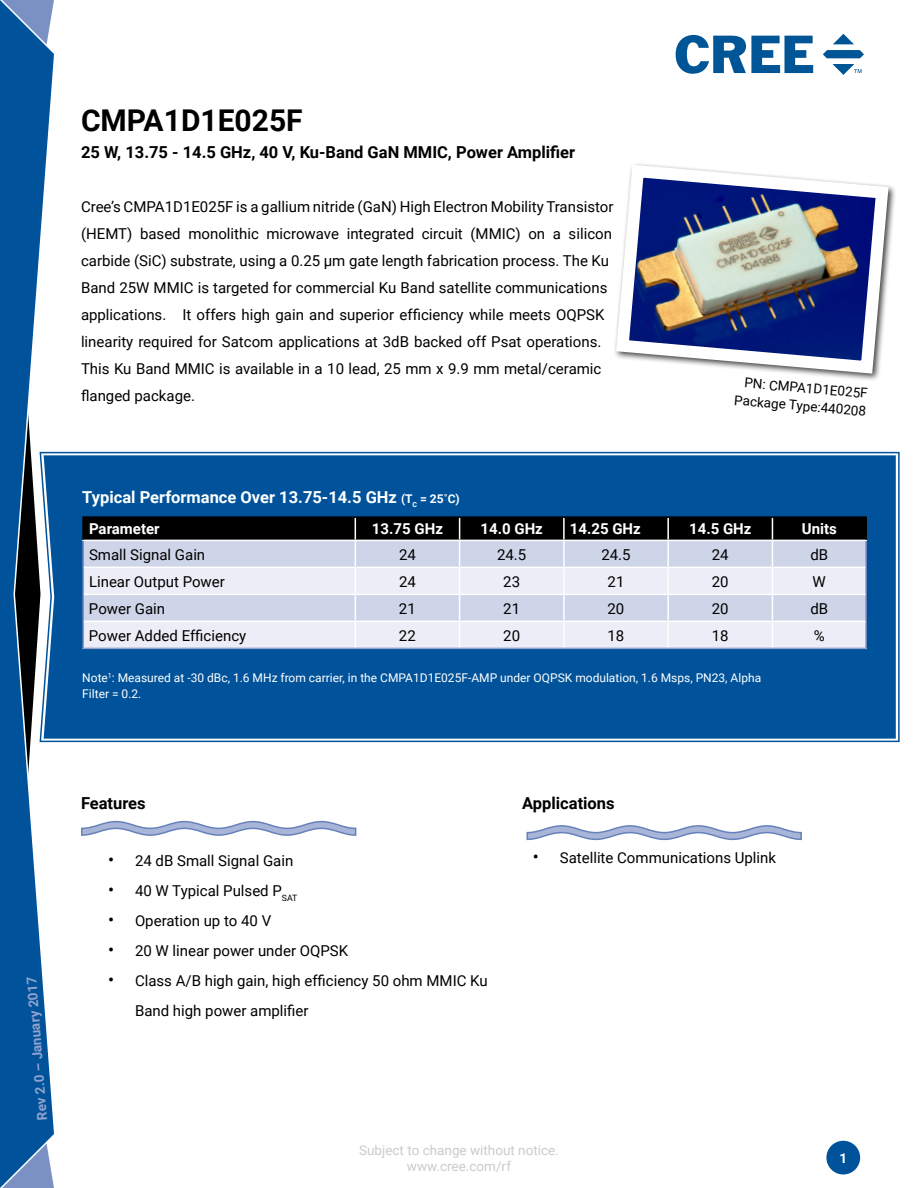
<style>
.page{position:relative;width:918px;height:1188px;background:#fff}
.page>*{position:absolute;margin:0;border:0;box-sizing:border-box;transform-origin:0 0}
.t1{font:700 30px "Roboto";color:#000}
.t2{font:700 16.5px "Roboto";color:#000}
.t3{font:700 16.5px "Roboto";color:#fff}
.t4{font:15px/27px "Roboto";color:#000}
.t5{font:700 15px "Roboto";color:#fff}
.t6{font:13.5px/16.2px "Roboto";color:#939598;text-align:center}
.t7{font:13.5px/18px "Roboto";color:#000;text-align:right}
.t8{font:700 13.5px "Roboto";color:#90a2cd}
.t9{font:700 13.5px "Roboto";color:#fff}
.t10{font:12px/16.2px "Roboto";color:#fff}
.s1{font-size:12px}
.s2{font-size:18px}
</style>
<div class="page">
<div style="left:826px;top:1141px;width:34px;height:33px;background:#00539b;border-radius:50%"></div>
<svg style="left:0;top:0;width:54px;height:1188px"></svg>
<svg style="left:39px;top:451px;width:861px;height:292px"></svg>
<div style="left:44px;top:455px;width:852px;height:284px;background:#00539b"></div>
<svg style="left:676px;top:35px;width:137px;height:39px"></svg>
<svg style="left:833px;top:34px;width:21px;height:10px"></svg>
<svg style="left:823px;top:50px;width:41px;height:8px"></svg>
<svg style="left:832px;top:64px;width:30px;height:10px"></svg>
<hr style="left:82px;top:540px;width:273px;height:1px;background:#fff">
<hr style="left:82px;top:516px;width:273px;height:2px;background:#000">
<hr style="left:82px;top:518px;width:2px;height:22px;background:#000">
<hr style="left:355px;top:516px;width:105px;height:2px;background:#000">
<hr style="left:460px;top:516px;width:104px;height:2px;background:#000">
<hr style="left:564px;top:516px;width:104px;height:2px;background:#000">
<hr style="left:668px;top:516px;width:104px;height:2px;background:#000">
<hr style="left:772px;top:516px;width:95px;height:2px;background:#000">
<hr style="left:82px;top:648px;width:273px;height:1px;background:#90a2cd">
<hr style="left:355px;top:648px;width:105px;height:1px;background:#90a2cd">
<hr style="left:460px;top:648px;width:104px;height:1px;background:#90a2cd">
<hr style="left:564px;top:648px;width:104px;height:1px;background:#90a2cd">
<hr style="left:668px;top:648px;width:104px;height:1px;background:#90a2cd">
<hr style="left:772px;top:648px;width:95px;height:1px;background:#90a2cd">
<hr style="left:82px;top:541px;width:2px;height:26px;background:#6682ba">
<hr style="left:82px;top:567px;width:2px;height:27px;background:#6682ba">
<hr style="left:82px;top:594px;width:2px;height:27px;background:#6682ba">
<hr style="left:82px;top:621px;width:2px;height:27px;background:#6682ba">
<svg style="left:83px;top:517px;width:784px;height:131px;background:#b7bac5"></svg>
<hr style="left:84px;top:567px;width:271px;height:1px;background:#fff">
<hr style="left:355px;top:567px;width:105px;height:1px;background:#fff">
<hr style="left:460px;top:567px;width:104px;height:1px;background:#fff">
<hr style="left:564px;top:567px;width:104px;height:1px;background:#fff">
<hr style="left:668px;top:567px;width:104px;height:1px;background:#fff">
<hr style="left:772px;top:567px;width:94px;height:1px;background:#fff">
<hr style="left:84px;top:594px;width:271px;height:1px;background:#fff">
<hr style="left:355px;top:594px;width:105px;height:1px;background:#fff">
<hr style="left:460px;top:594px;width:104px;height:1px;background:#fff">
<hr style="left:564px;top:594px;width:104px;height:1px;background:#fff">
<hr style="left:668px;top:594px;width:104px;height:1px;background:#fff">
<hr style="left:772px;top:594px;width:94px;height:1px;background:#fff">
<hr style="left:84px;top:621px;width:271px;height:1px;background:#fff">
<hr style="left:355px;top:621px;width:105px;height:1px;background:#fff">
<hr style="left:460px;top:621px;width:104px;height:1px;background:#fff">
<hr style="left:564px;top:621px;width:104px;height:1px;background:#fff">
<hr style="left:668px;top:621px;width:104px;height:1px;background:#fff">
<hr style="left:772px;top:621px;width:94px;height:1px;background:#fff">
<svg style="left:81px;top:820px;width:276px;height:16px"></svg>
<svg style="left:526px;top:825px;width:276px;height:16px"></svg>
<svg style="left:614px;top:164px;width:281px;height:216px"></svg>
<h1 class="t1" style="left:81px;top:99px;width:223px">CMPA1D1E025F</h1>
<p class="t2" style="left:81px;top:140px;width:496px">25 W, 13.75 - 14.5 GHz, 40 V, Ku-Band GaN MMIC, Power Amplifier</p>
<p class="t4" style="left:81px;top:192px;width:534px">Cree’s CMPA1D1E025F is a gallium nitride (GaN) High Electron Mobility Transistor (HEMT) based monolithic microwave integrated circuit (MMIC) on a silicon carbide (SiC) substrate, using a 0.25 μm gate length fabrication process. The Ku Band 25W MMIC is targeted for commercial Ku Band satellite communications applications. It offers high gain and superior efficiency while meets OQPSK linearity required for Satcom applications at 3dB backed off Psat operations.<br>This Ku Band MMIC is available in a 10 lead, 25 mm x 9.9 mm metal/ceramic flanged package.</p>
<p class="t7" style="left:737px;top:372px;width:134px;rotate:5deg">PN: CMPA1D1E025F<br>Package Type:440208</p>
<p class="t3" style="left:82px;top:485px;width:379px">Typical Performance Over 13.75-14.5 GHz <span class="s1">(T</span><sub>C</sub> <span class="s1">= 25˚C)</span></p>
<p class="t5" style="left:89px;top:519px;width:72px">Parameter</p>
<p class="t5" style="left:372px;top:519px;width:72px">13.75 GHz</p>
<p class="t5" style="left:481px;top:519px;width:64px">14.0 GHz</p>
<p class="t5" style="left:570px;top:519px;width:72px">14.25 GHz</p>
<p class="t5" style="left:689px;top:519px;width:64px">14.5 GHz</p>
<p class="t5" style="left:802px;top:519px;width:37px">Units</p>
<p class="t4" style="left:89px;top:540px;width:118px">Small Signal Gain</p>
<p class="t4" style="left:399px;top:540px;width:18px">24</p>
<p class="t4" style="left:497px;top:540px;width:31px">24.5</p>
<p class="t4" style="left:601px;top:540px;width:31px">24.5</p>
<p class="t4" style="left:712px;top:540px;width:18px">24</p>
<p class="t4" style="left:810px;top:540px;width:19px">dB</p>
<p class="t4" style="left:89px;top:567px;width:137px">Linear Output Power</p>
<p class="t4" style="left:399px;top:567px;width:18px">24</p>
<p class="t4" style="left:503px;top:567px;width:18px">23</p>
<p class="t4" style="left:608px;top:567px;width:18px">21</p>
<p class="t4" style="left:712px;top:567px;width:18px">20</p>
<p class="t4" style="left:813px;top:567px;width:15px">W</p>
<p class="t4" style="left:89px;top:594px;width:78px">Power Gain</p>
<p class="t4" style="left:399px;top:594px;width:18px">21</p>
<p class="t4" style="left:503px;top:594px;width:18px">21</p>
<p class="t4" style="left:608px;top:594px;width:18px">20</p>
<p class="t4" style="left:712px;top:594px;width:18px">20</p>
<p class="t4" style="left:810px;top:594px;width:19px">dB</p>
<p class="t4" style="left:89px;top:621px;width:159px">Power Added Efficiency</p>
<p class="t4" style="left:399px;top:621px;width:18px">22</p>
<p class="t4" style="left:503px;top:621px;width:18px">20</p>
<p class="t4" style="left:608px;top:621px;width:18px">18</p>
<p class="t4" style="left:712px;top:621px;width:18px">18</p>
<p class="t4" style="left:814px;top:621px;width:12px">%</p>
<p class="t10" style="left:82px;top:669px;width:680px">Note<sup>1</sup>: Measured at -30 dBc, 1.6 MHz from carrier, in the CMPA1D1E025F-AMP under OQPSK modulation, 1.6 Msps, PN23, Alpha<br>Filter = 0.2.</p>
<p class="t8" style="left:32px;top:1121px;width:145px;rotate:-94deg">Rev 2.0 – January 2017</p>
<p class="t2" style="left:81px;top:791px;width:66px">Features</p>
<p class="t4" style="left:108px;top:846px;width:187px"><span class="s2">•</span> 24 dB Small Signal Gain</p>
<p class="t4" style="left:108px;top:876px;width:191px"><span class="s2">•</span> 40 W Typical Pulsed P<sub>SAT</sub></p>
<p class="t4" style="left:108px;top:906px;width:165px"><span class="s2">•</span> Operation up to 40 V</p>
<p class="t4" style="left:108px;top:936px;width:242px"><span class="s2">•</span> 20 W linear power under OQPSK</p>
<p class="t4" style="left:135px;top:965px;width:354px;line-height:30px;text-indent:-27px"><span class="s2">•</span> Class A/B high gain, high efficiency 50 ohm MMIC Ku<br>Band high power amplifier</p>
<p class="t2" style="left:522px;top:791px;width:94px">Applications</p>
<p class="t4" style="left:533px;top:843px;width:245px"><span class="s2">•</span> Satellite Communications Uplink</p>
<p class="t6" style="left:359px;top:1141px;width:201px">Subject to change without notice. www.cree.com/rf</p>
<p class="t9" style="left:839px;top:1148px;width:9px">1</p>
</div>
